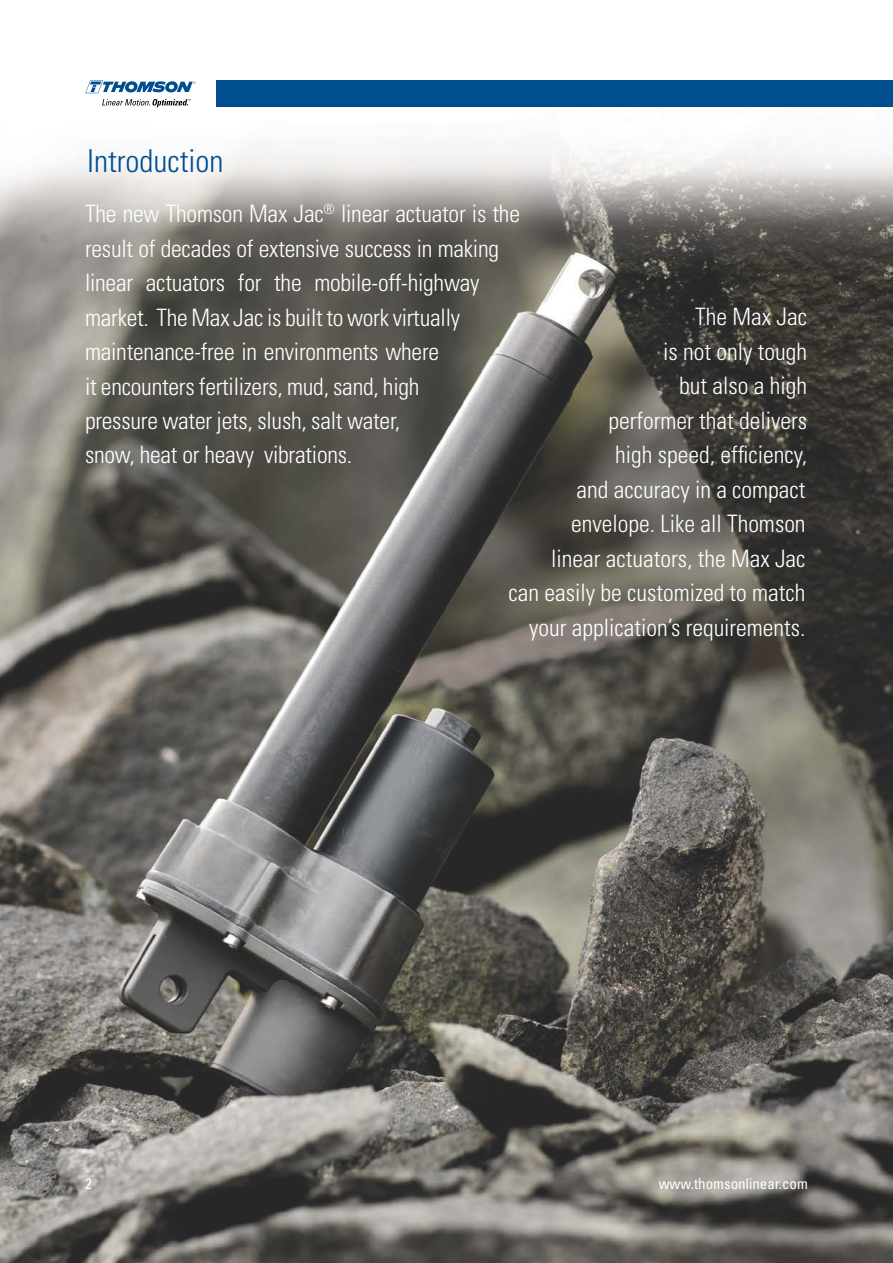
<style>
.page{position:relative;width:893px;height:1263px;background:#fff}
.page>*{position:absolute;margin:0;border:0;box-sizing:border-box;transform-origin:0 0}
.t1{font:300 condensed 31.5px "Univers";color:#004d8f}
.t2{font:300 condensed 24px/34.5px "Univers";letter-spacing:-.01em;color:#fff;text-align:right}
.t3{font:condensed 15px "Univers";color:#fff}
</style>
<div class="page">
<img style="left:0;top:80px;width:893px;height:1183px">
<div style="left:217px;top:80px;width:676px;height:27px;background:#004d8f"></div>
<svg style="left:85px;top:80px;width:110px;height:13px"></svg>
<svg style="left:102px;top:99px;width:89px;height:8px"></svg>
<h1 class="t1" style="left:87px;top:141px;width:138px">Introduction</h1>
<p class="t2" style="left:85px;top:196px;width:436px;text-align:left">The new Thomson Max Jac<sup>®</sup> linear actuator is the result of decades of extensive success in making linear actuators for the mobile-off-highway market. The Max Jac is built to work virtually maintenance-free in environments where<br>it encounters fertilizers, mud, sand, high<br>pressure water jets, slush, salt water,<br>snow, heat or heavy vibrations.</p>
<p class="t2" style="left:508px;top:300px;width:300px">The Max Jac<br>is not only tough<br>but also a high<br>performer that delivers<br>high speed, efficiency,<br>and accuracy in a compact envelope. Like all Thomson<br>linear actuators, the Max Jac<br>can easily be customized to match your application’s requirements.</p>
<p class="t3" style="left:85px;top:1174px;width:8px">2</p>
<p class="t3" style="left:659px;top:1174px;width:151px">www.thomsonlinear.com</p>
</div>
